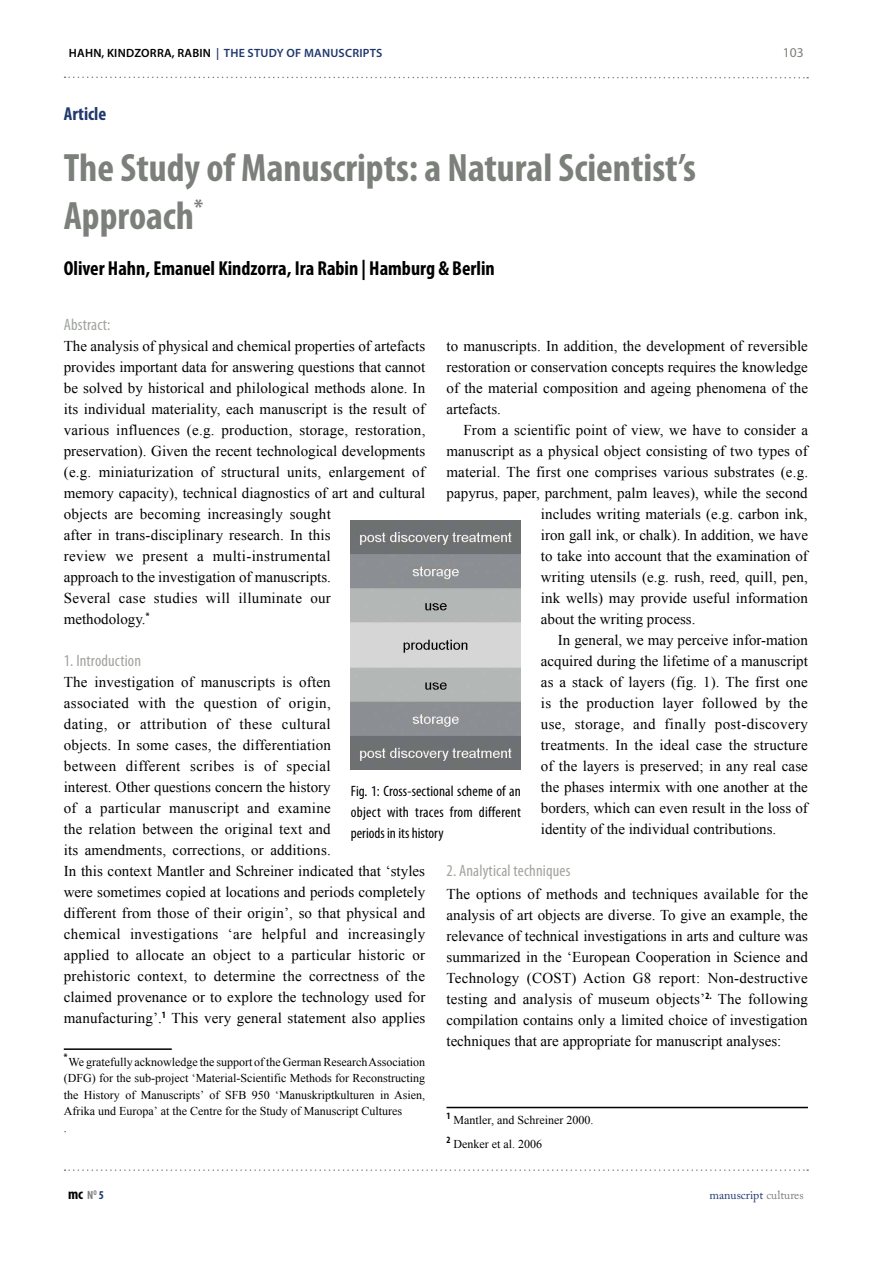
<style>
.page{position:relative;width:893px;height:1263px;background:#fff}
.page>*{position:absolute;margin:0;border:0;box-sizing:border-box;transform-origin:0 0}
.t1{font:700 condensed 39.75px/47.7px "Myriad Pro";color:#7c807a}
.t2{font:700 condensed 20.25px "Myriad Pro";color:#000}
.t3{font:700 condensed 18.75px "Myriad Pro";color:#20386d}
.t4{font:condensed 16.5px "Myriad Pro";letter-spacing:.01em;color:#a1a49e}
.t5{font:15px/21px "Times New Roman";letter-spacing:.01em;color:#000;text-align:justify}
.t6{font:condensed 15px/21px "Myriad Pro";letter-spacing:.015em;color:#000;text-align:justify}
.t7{font:700 condensed 15px "Myriad Pro";color:#000}
.t8{font:13.5px "Myriad Pro";color:#7c807a}
.t9{font:12px/16.5px "Times New Roman";color:#000}
.t10{font:600 12px "Myriad Pro";letter-spacing:.02em;color:#20386d}
.t11{font:12px "Adobe Caslon Pro";color:#20386d}
.t12{font:600 12px "Myriad Pro";letter-spacing:.02em;color:#000}
.t13{font:700 condensed 9.6px "Myriad Pro";color:#000}
.s1{color:#000}
.s2{font-size:12px;color:#7c807a}
.s3{font-size:12px;color:#20386d}
.s4{color:#7c807a}
</style>
<div class="page">
<hr style="left:446px;top:1107px;width:362px;height:1px;background:#000">
<hr style="left:64px;top:1048px;width:108px;height:2px;background:#000">
<img style="left:351px;top:520px;width:170px;height:250px">
<svg style="left:63px;top:76px;width:746px;height:3px"></svg>
<svg style="left:65px;top:1169px;width:743px;height:2px"></svg>
<p class="t12" style="left:69px;top:45px;width:81px">HAH N, KINDZORRA</p>
<p class="t10" style="left:172px;top:45px;width:212px"><span class="s1">, RABIN</span> | TH E STUDY OF MANUSCRIPTS</p>
<p class="t3" style="left:64px;top:102px;width:44px">Article</p>
<h1 class="t1" style="left:64px;top:143px;width:634px">The Study of Manuscripts: a Natural Scientist’s<br>Approach<sup>*</sup></h1>
<h2 class="t2" style="left:64px;top:256px;width:433px">Oliver Hahn, Emanuel Kindzorra, Ira Rabin | Hamburg &amp; Berlin</h2>
<p class="t8" style="left:783px;top:44px;width:22px">103</p>
<p class="t4" style="left:64px;top:315px;width:48px">Abstract:</p>
<p class="t5" style="left:64px;top:335px;width:363px;text-align:left">The analysis of physical and chemical properties of artefacts provides important data for answering questions that cannot be solved by historical and philological methods alone. In its individual materiality, each manuscript is the result of various influences (e.g. production, storage, restoration, preservation). Given the recent technological developments (e.g. miniaturization of structural units, enlargement of memory capacity), technical diagnostics of art and cultural objects are becoming increasingly sought<br>after in trans-disciplinary research. In this<br>review we present a multi-instrumental<br>approach to the investigation of manuscripts.<br>Several case studies will illuminate our<br>methodology.<sup>*</sup></p>
<p class="t4" style="left:64px;top:651px;width:79px">1. Introduction</p>
<p class="t5" style="left:64px;top:671px;width:363px;text-align:left">The investigation of manuscripts is often<br>associated with the question of origin,<br>dating, or attribution of these cultural<br>objects. In some cases, the differentiation<br>between different scribes is of special<br>interest. Other questions concern the history<br>of a particular manuscript and examine<br>the relation between the original text and<br>its amendments, corrections, or additions.<br>In this context Mantler and Schreiner indicated that ʻstyles were sometimes copied at locations and periods completely different from those of their originʼ, so that physical and chemical investigations ʻare helpful and increasingly applied to allocate an object to a particular historic or prehistoric context, to determine the correctness of the claimed provenance or to explore the technology used for manufacturingʼ.<sup>1</sup> This very general statement also applies</p>
<p class="t13" style="left:64px;top:1051px;width:5px">*</p>
<p class="t9" style="left:64px;top:1053px;width:363px;text-indent:5px">We gratefully acknowledge the support of the German Research Association (DFG) for the sub-project ʻMaterial-Scientific Methods for Reconstructing the History of Manuscriptsʼ of SFB 950 ʻManuskriptkulturen in Asien, Afrika und Europaʼ at the Centre for the Study of Manuscript Cultures<br>.</p>
<p class="t5" style="left:446px;top:335px;width:363px">to manuscripts. In addition, the development of reversible restoration or conservation concepts requires the knowledge of the material composition and ageing phenomena of the artefacts.</p>
<p class="t5" style="left:463px;top:419px;width:346px">From a scientific point of view, we have to consider a</p>
<p class="t5" style="left:446px;top:440px;width:363px">manuscript as a physical object consisting of two types of</p>
<p class="t5" style="left:446px;top:461px;width:363px">material. The first one comprises various substrates (e.g.</p>
<p class="t5" style="left:446px;top:482px;width:363px">papyrus, paper, parchment, palm leaves), while the second</p>
<p class="t5" style="left:541px;top:503px;width:268px">includes writing materials (e.g. carbon ink,</p>
<p class="t5" style="left:541px;top:524px;width:269px">iron gall ink, or chalk). In addition, we have</p>
<p class="t5" style="left:541px;top:545px;width:269px">to take into account that the examination of</p>
<p class="t5" style="left:541px;top:566px;width:268px">writing utensils (e.g. rush, reed, quill, pen,</p>
<p class="t5" style="left:541px;top:587px;width:269px">ink wells) may provide useful information</p>
<p class="t5" style="left:541px;top:608px;width:156px">about the writing process.</p>
<p class="t5" style="left:558px;top:629px;width:252px">In general, we may perceive infor-mation</p>
<p class="t5" style="left:541px;top:650px;width:269px">acquired during the lifetime of a manuscript</p>
<p class="t5" style="left:541px;top:671px;width:268px">as a stack of layers (fig. 1). The first one</p>
<p class="t5" style="left:541px;top:692px;width:268px">is the production layer followed by the</p>
<p class="t5" style="left:541px;top:713px;width:269px">use, storage, and finally post-discovery</p>
<p class="t5" style="left:541px;top:734px;width:268px">treatments. In the ideal case the structure</p>
<p class="t5" style="left:541px;top:755px;width:269px">of the layers is preserved; in any real case</p>
<p class="t5" style="left:541px;top:776px;width:269px">the phases intermix with one another at the</p>
<p class="t5" style="left:541px;top:797px;width:269px">borders, which can even result in the loss of</p>
<p class="t5" style="left:541px;top:818px;width:237px">identity of the individual contributions.</p>
<p class="t4" style="left:446px;top:860px;width:125px">2. Analytical techniques</p>
<p class="t5" style="left:446px;top:883px;width:363px">The options of methods and techniques available for the analysis of art objects are diverse. To give an example, the relevance of technical investigations in arts and culture was summarized in the ʻEuropean Cooperation in Science and Technology (COST) Action G8 report: Non-destructive testing and analysis of museum objectsʼ<sup>2.</sup> The following compilation contains only a limited choice of investigation techniques that are appropriate for manuscript analyses:</p>
<p class="t6" style="left:351px;top:780px;width:172px">Fig. 1: Cross-sectional scheme of an object with traces from different periods in its history</p>
<p class="t13" style="left:446px;top:1109px;width:6px">1</p>
<p class="t9" style="left:454px;top:1111px;width:141px">Mantler, and Schreiner 2000.</p>
<p class="t13" style="left:446px;top:1133px;width:6px">2</p>
<p class="t9" style="left:454px;top:1136px;width:90px">Denker et al. 2006</p>
<p class="t7" style="left:68px;top:1185px;width:37px">mc<span class="s2">N</span><sup>o</sup> <span class="s3">5</span></p>
<p class="t11" style="left:709px;top:1188px;width:96px">manuscript <span class="s4">cultures</span></p>
</div>
